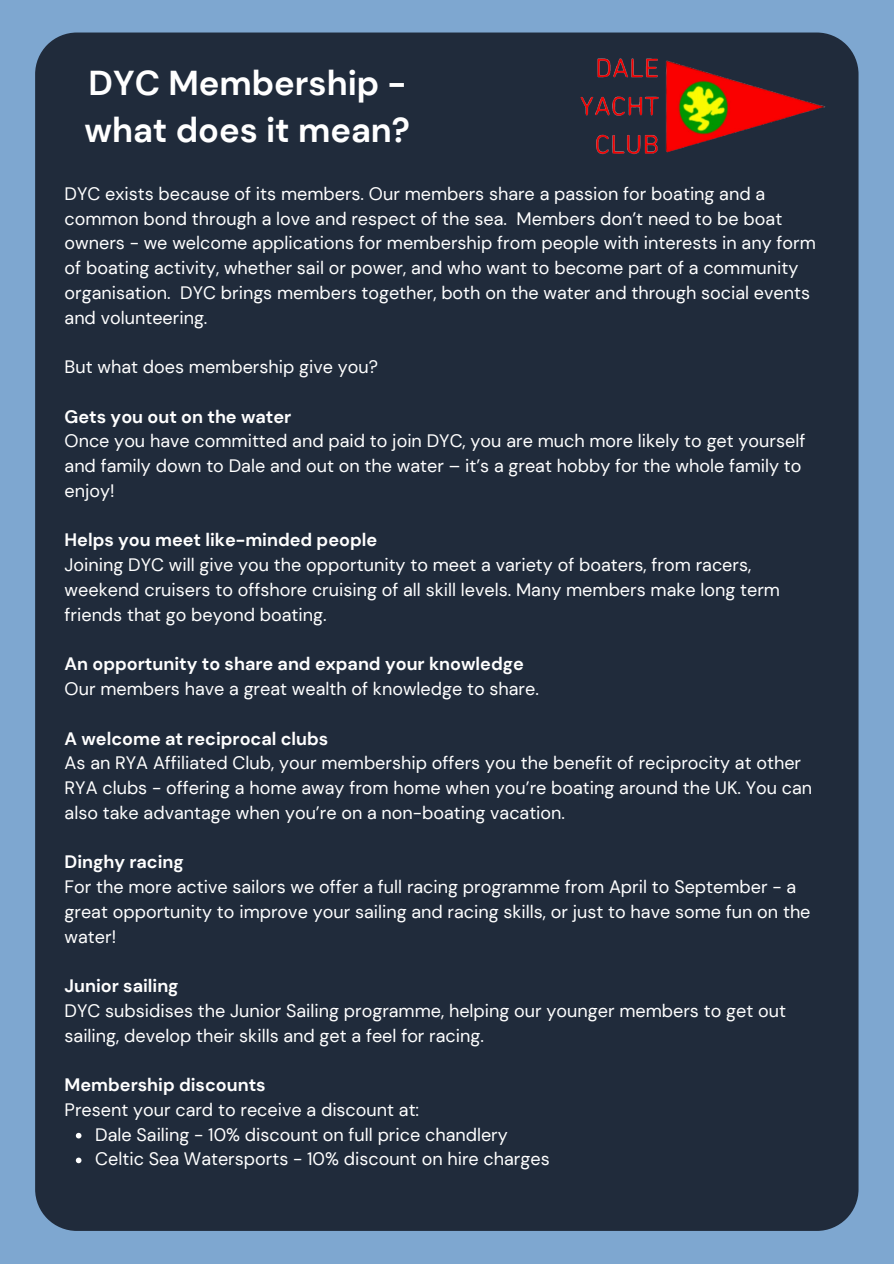
<style>
.page{position:relative;width:894px;height:1264px;background:#fff}
.page>*{position:absolute;margin:0;border:0;box-sizing:border-box;transform-origin:0 0}
.t1{font:700 34.5px/47.2px "DM Sans";color:#fff}
.t2{font:18px/24.8px "DM Sans";color:#fff}
.t3{font:700 18px "DM Sans";color:#fff}
</style>
<div class="page">
<div style="left:0;top:0;width:893px;height:1263px;background:#7ea7d0"></div>
<div style="left:35px;top:33px;width:823px;height:1197px;background:#202b3b"></div>
<img style="left:576px;top:53px;width:250px;height:108px">
<svg style="left:76px;top:1132px;width:5px;height:6px"></svg>
<svg style="left:76px;top:1157px;width:5px;height:6px"></svg>
<p class="t1" style="left:84px;top:59px;width:327px">DYC Membership - what does it mean?</p>
<p class="t2" style="left:65px;top:181px;width:752px">DYC exists because of its members. Our members share a passion for boating and a common bond through a love and respect of the sea. Members don’t need to be boat owners - we welcome applications for membership from people with interests in any form of boating activity, whether sail or power, and who want to become part of a community organisation. DYC brings members together, both on the water and through social events and volunteering.</p>
<p class="t2" style="left:65px;top:354px;width:315px">But what does membership give you?</p>
<p class="t3" style="left:65px;top:405px;width:228px">Gets you out on the water</p>
<p class="t2" style="left:65px;top:429px;width:742px">Once you have committed and paid to join DYC, you are much more likely to get yourself and family down to Dale and out on the water – it’s a great hobby for the whole family to enjoy!</p>
<p class="t3" style="left:65px;top:528px;width:314px">Helps you meet like-minded people</p>
<p class="t2" style="left:65px;top:552px;width:716px">Joining DYC will give you the opportunity to meet a variety of boaters, from racers, weekend cruisers to offshore cruising of all skill levels. Many members make long term friends that go beyond boating.</p>
<p class="t3" style="left:65px;top:652px;width:460px">An opportunity to share and expand your knowledge</p>
<p class="t2" style="left:65px;top:676px;width:475px">Our members have a great wealth of knowledge to share.</p>
<p class="t3" style="left:65px;top:726px;width:265px">A welcome at reciprocal clubs</p>
<p class="t2" style="left:65px;top:750px;width:749px">As an RYA Affiliated Club, your membership offers you the benefit of reciprocity at other<br>RYA clubs - offering a home away from home when you’re boating around the UK. You can also take advantage when you’re on a non-boating vacation.</p>
<p class="t3" style="left:65px;top:850px;width:121px">Dinghy racing</p>
<p class="t2" style="left:65px;top:874px;width:747px">For the more active sailors we offer a full racing programme from April to September - a great opportunity to improve your sailing and racing skills, or just to have some fun on the water!</p>
<p class="t3" style="left:65px;top:974px;width:115px">Junior sailing</p>
<p class="t2" style="left:65px;top:998px;width:722px">DYC subsidises the Junior Sailing programme, helping our younger members to get out sailing, develop their skills and get a feel for racing.</p>
<p class="t3" style="left:65px;top:1073px;width:202px">Membership discounts</p>
<p class="t2" style="left:65px;top:1097px;width:356px">Present your card to receive a discount at:</p>
<p class="t2" style="left:95px;top:1122px;width:414px">Dale Sailing - 10% discount on full price chandlery</p>
<p class="t2" style="left:95px;top:1146px;width:456px">Celtic Sea Watersports - 10% discount on hire charges</p>
</div>
